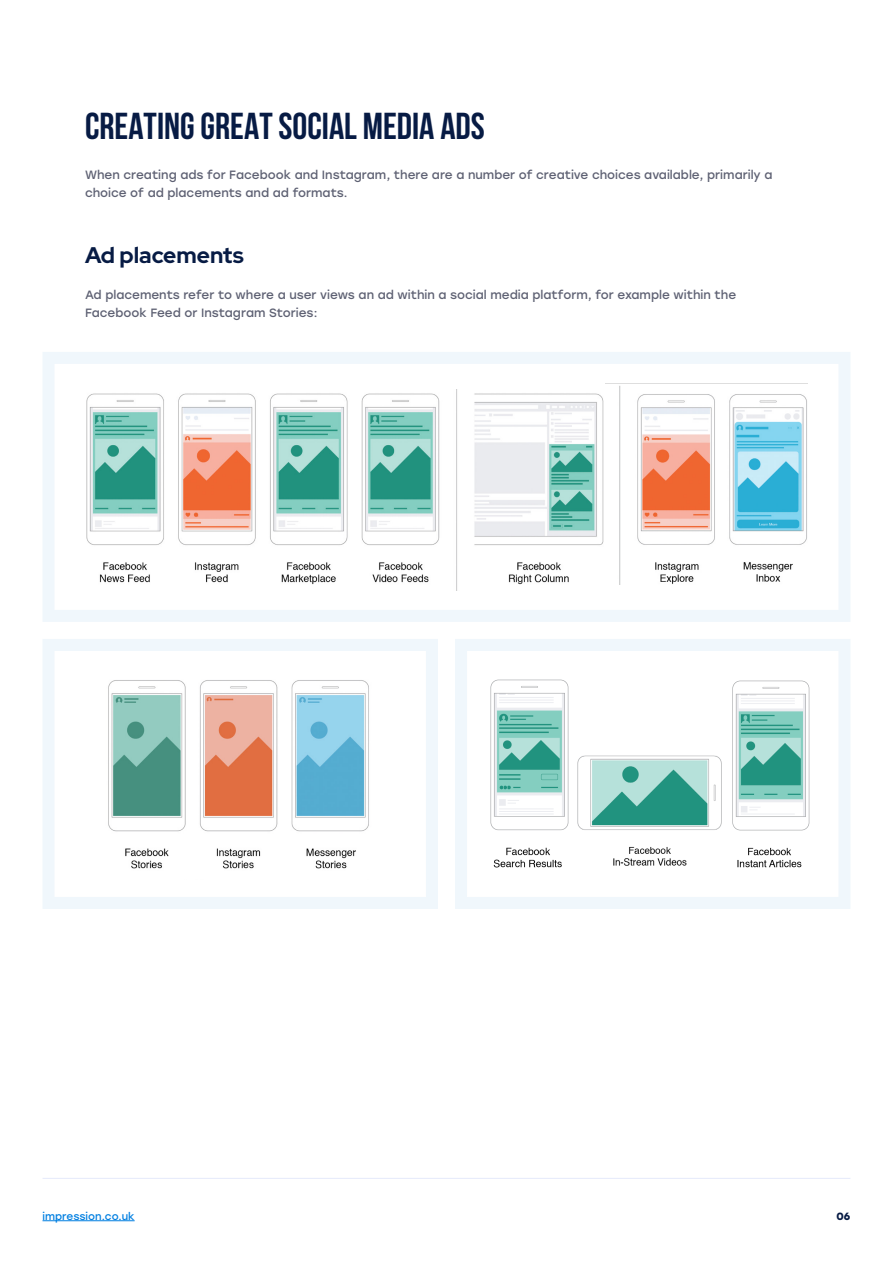
<style>
.page{position:relative;width:893px;height:1263px;background:#fff}
.page>*{position:absolute;margin:0;border:0;box-sizing:border-box;transform-origin:0 0}
.t1{font:700 37.5px "Bebas Neue";color:#071b44}
.t2{font:700 22.5px "Red Hat Display";color:#071b44}
.t3{font:12px/18px "Stolzl";color:#5e6173}
.t4{font:10.5px "Stolzl";color:#007fe1}
.t5{font:700 10.5px "Stolzl";color:#071b44}
</style>
<div class="page">
<hr style="left:43px;top:1220px;width:92px;height:1px;background:#007fe1">
<hr style="left:43px;top:1178px;width:807px;height:1px;background:#e5eafb">
<svg style="left:43px;top:352px;width:807px;height:270px"></svg>
<svg style="left:43px;top:639px;width:395px;height:270px"></svg>
<svg style="left:455px;top:639px;width:395px;height:270px"></svg>
<img style="left:86px;top:389px;width:524px;height:201px">
<img style="left:605px;top:384px;width:203px;height:201px">
<img style="left:102px;top:674px;width:275px;height:205px">
<img style="left:488px;top:678px;width:82px;height:193px">
<img style="left:733px;top:679px;width:79px;height:193px">
<img style="left:576px;top:754px;width:147px;height:115px">
<h1 class="t1" style="left:85px;top:105px;width:401px">CREATING GREAT SOCIAL MEDIA ADS</h1>
<p class="t3" style="left:85px;top:165px;width:689px">When creating ads for Facebook and Instagram, there are a number of creative choices available, primarily a choice of ad placements and ad formats.</p>
<h2 class="t2" style="left:85px;top:241px;width:160px">Ad placements</h2>
<p class="t3" style="left:85px;top:285px;width:653px">Ad placements refer to where a user views an ad within a social media platform, for example within the<br>Facebook Feed or Instagram Stories:</p>
<p class="t4" style="left:43px;top:1208px;width:94px">impression.co.uk</p>
<p class="t5" style="left:837px;top:1208px;width:15px">06</p>
</div>
